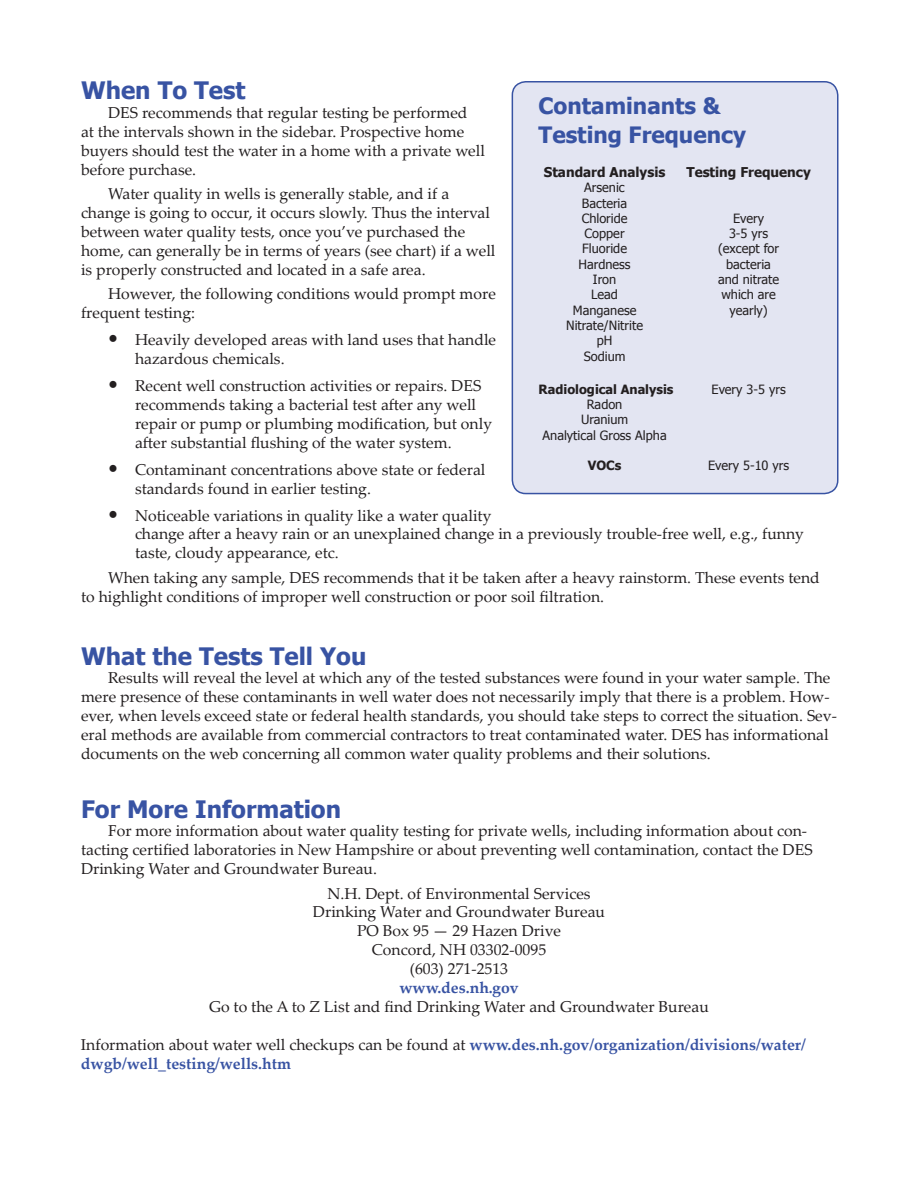
<style>
.page{position:relative;width:918px;height:1188px;background:#fff}
.page>*{position:absolute;margin:0;border:0;box-sizing:border-box;transform-origin:0 0}
.t1{font:700 24px "Tahoma";color:#3853a3}
.t2{font:700 22.5px/28.8px "Tahoma";color:#3853a3}
.t3{font:15.75px/18.9px "Palatino Linotype";color:#231f20}
.t4{font:700 15.75px/18.9px "Palatino Linotype";color:#3853a3}
.t5{font:700 13.5px "Tahoma";color:#231f20}
.t6{font:12.75px/15.3px "Tahoma";color:#231f20;text-align:center}
.t7{font:700 12.75px "Tahoma";color:#231f20}
.s1{font-weight:400;color:#231f20}
</style>
<div class="page">
<div style="left:512px;top:82px;width:326px;height:412px;background:#e3e5f2;border-radius:14px"></div>
<div style="left:512px;top:81px;width:327px;height:413px;border:2px solid #3853a3;border-radius:14px"></div>
<h1 class="t1" style="left:81px;top:74px;width:166px">When To Test</h1>
<p class="t3" style="left:81px;top:103px;width:406px;text-indent:27px">DES recommends that regular testing be performed<br>at the intervals shown in the sidebar. Prospective home buyers should test the water in a home with a private well before purchase.</p>
<p class="t3" style="left:81px;top:184px;width:416px;text-indent:27px">Water quality in wells is generally stable, and if a change is going to occur, it occurs slowly. Thus the interval between water quality tests, once you’ve purchased the home, can generally be in terms of years (see chart) if a well is properly constructed and located in a safe area.</p>
<p class="t3" style="left:81px;top:284px;width:416px;text-indent:27px">However, the following conditions would prompt more frequent testing:</p>
<p class="t3" style="left:135px;top:330px;width:363px">Heavily developed areas with land uses that handle hazardous chemicals.</p>
<p class="t3" style="left:135px;top:376px;width:359px">Recent well construction activities or repairs. DES recommends taking a bacterial test after any well repair or pump or plumbing modification, but only after substantial flushing of the water system.</p>
<p class="t3" style="left:135px;top:459px;width:352px">Contaminant concentrations above state or federal standards found in earlier testing.</p>
<p class="t3" style="left:135px;top:505px;width:670px">Noticeable variations in quality like a water quality<br>change after a heavy rain or an unexplained change in a previously trouble-free well, e.g., funny taste, cloudy appearance, etc.</p>
<p class="t3" style="left:81px;top:567px;width:740px;text-indent:27px">When taking any sample, DES recommends that it be taken after a heavy rainstorm. These events tend to highlight conditions of improper well construction or poor soil filtration.</p>
<h2 class="t2" style="left:539px;top:90px;width:209px">Contaminants &amp;<br>Testing Frequency</h2>
<p class="t5" style="left:544px;top:163px;width:123px">Standard Analysis</p>
<p class="t5" style="left:686px;top:163px;width:126px">Testing Frequency</p>
<p class="t6" style="left:582px;top:179px;width:47px;text-align:left">Arsenic<br>Bacteria<br>Chloride</p>
<p class="t6" style="left:733px;top:210px;width:33px">Every</p>
<p class="t6" style="left:585px;top:225px;width:41px">Copper</p>
<p class="t6" style="left:729px;top:225px;width:41px">3-5 yrs</p>
<p class="t6" style="left:582px;top:241px;width:46px">Fluoride</p>
<p class="t6" style="left:718px;top:241px;width:63px">(except for</p>
<p class="t6" style="left:579px;top:256px;width:54px">Hardness</p>
<p class="t6" style="left:726px;top:256px;width:46px">bacteria</p>
<p class="t6" style="left:593px;top:271px;width:25px">Iron</p>
<p class="t6" style="left:718px;top:271px;width:63px">and nitrate</p>
<p class="t6" style="left:591px;top:286px;width:28px">Lead</p>
<p class="t6" style="left:721px;top:286px;width:56px">which are</p>
<p class="t6" style="left:573px;top:302px;width:65px">Manganese</p>
<p class="t6" style="left:729px;top:302px;width:40px">yearly)</p>
<p class="t6" style="left:566px;top:317px;width:78px">Nitrate/Nitrite pH<br>Sodium</p>
<p class="t7" style="left:539px;top:380px;width:136px">Radiological Analysis</p>
<p class="t6" style="left:712px;top:381px;width:76px">Every 3-5 yrs</p>
<p class="t6" style="left:543px;top:396px;width:126px">Radon<br>Uranium<br>Analytical Gross Alpha</p>
<p class="t7" style="left:588px;top:457px;width:35px">VOCs</p>
<p class="t6" style="left:708px;top:457px;width:83px">Every 5-10 yrs</p>
<h1 class="t1" style="left:81px;top:639px;width:287px">What the Tests Tell You</h1>
<p class="t3" style="left:81px;top:668px;width:757px;text-indent:27px">Results will reveal the level at which any of the tested substances were found in your water sample. The mere presence of these contaminants in well water does not necessarily imply that there is a problem. How&shy;ever, when levels exceed state or federal health standards, you should take steps to correct the situation. Sev&shy;eral methods are available from commercial contractors to treat contaminated water. DES has informational documents on the web concerning all common water quality problems and their solutions.</p>
<h1 class="t1" style="left:81px;top:792px;width:262px">For More Information</h1>
<p class="t3" style="left:81px;top:821px;width:733px;text-indent:27px">For more information about water quality testing for private wells, including information about con&shy;tacting certified laboratories in New Hampshire or about preventing well contamination, contact the DES<br>Drinking Water and Groundwater Bureau.</p>
<p class="t3" style="left:313px;top:883px;width:294px;text-align:center">N.H. Dept. of Environmental Services<br>Drinking Water and Groundwater Bureau<br>PO Box 95 — 29 Hazen Drive<br>Concord, NH 03302-0095<br>(603) 271-2513</p>
<p class="t4" style="left:399px;top:978px;width:121px">www.des.nh.gov</p>
<p class="t3" style="left:209px;top:997px;width:501px">Go to the A to Z List and find Drinking Water and Groundwater Bureau</p>
<p class="t4" style="left:81px;top:1034px;width:726px"><span class="s1">Information about water well checkups can be found at</span> www.des.nh.gov/organization/divisions/water/ dwgb/well_testing/wells.htm</p>
</div>
